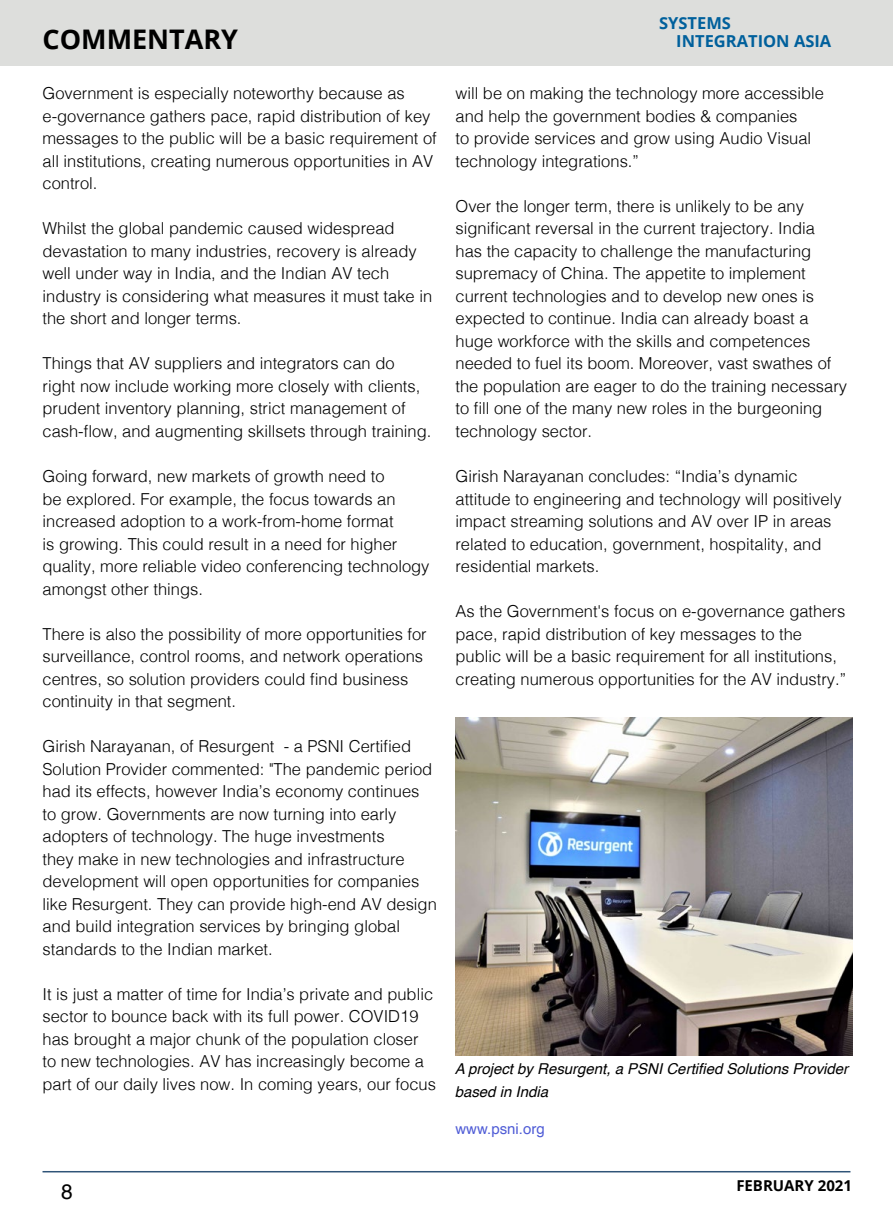
<style>
.page{position:relative;width:893px;height:1212px;background:#fff}
.page>*{position:absolute;margin:0;border:0;box-sizing:border-box;transform-origin:0 0}
.t1{font:700 27px "Open Sans";color:#000}
.t2{font:21px "Helvetica";color:#000}
.t3{font:300 16.5px/22.5px "Helvetica";color:#000}
.t4{font:700 16.5px/18px "Open Sans";color:#00609c}
.t5{font:italic 15px/22.5px "Helvetica";color:#000}
.t6{font:700 15px "Open Sans";color:#000}
.t7{font:15px "Helvetica";color:#4f5cd6}
</style>
<div class="page">
<hr style="left:43px;top:1171px;width:807px;height:1px;background:#2f5478">
<div style="left:0;top:0;width:893px;height:65px;background:#dddedc"></div>
<img style="left:455px;top:718px;width:397px;height:337px">
<h1 class="t1" style="left:43px;top:20px;width:197px">COMMENTARY</h1>
<p class="t3" style="left:43px;top:81px;width:396px">Government is especially noteworthy because as e-governance gathers pace, rapid distribution of key messages to the public will be a basic requirement of all institutions, creating numerous opportunities in AV control.</p>
<p class="t3" style="left:43px;top:216px;width:391px">Whilst the global pandemic caused widespread devastation to many industries, recovery is already well under way in India, and the Indian AV tech industry is considering what measures it must take in the short and longer terms.</p>
<p class="t3" style="left:43px;top:351px;width:390px">Things that AV suppliers and integrators can do right now include working more closely with clients, prudent inventory planning, strict management of cash-flow, and augmenting skillsets through training.</p>
<p class="t3" style="left:43px;top:464px;width:388px">Going forward, new markets of growth need to<br>be explored. For example, the focus towards an increased adoption to a work-from-home format<br>is growing. This could result in a need for higher quality, more reliable video conferencing technology amongst other things.</p>
<p class="t3" style="left:43px;top:621px;width:386px">There is also the possibility of more opportunities for surveillance, control rooms, and network operations centres, so solution providers could find business continuity in that segment.</p>
<p class="t3" style="left:43px;top:734px;width:396px">Girish Narayanan, of Resurgent - a PSNI Certified Solution Provider commented: "The pandemic period had its effects, however India’s economy continues to grow. Governments are now turning into early adopters of technology. The huge investments<br>they make in new technologies and infrastructure development will open opportunities for companies like Resurgent. They can provide high-end AV design and build integration services by bringing global standards to the Indian market.</p>
<p class="t3" style="left:43px;top:981px;width:395px">It is just a matter of time for India’s private and public sector to bounce back with its full power. COVID19 has brought a major chunk of the population closer to new technologies. AV has increasingly become a part of our daily lives now. In coming years, our focus</p>
<p class="t2" style="left:61px;top:1175px;width:13px">8</p>
<p class="t4" style="left:676px;top:14px;width:157px;text-indent:-17px">SYSTEMS<br>INTEGRATION ASIA</p>
<p class="t3" style="left:455px;top:81px;width:370px">will be on making the technology more accessible and help the government bodies &amp; companies<br>to provide services and grow using Audio Visual technology integrations.”</p>
<p class="t3" style="left:455px;top:194px;width:393px">Over the longer term, there is unlikely to be any significant reversal in the current trajectory. India<br>has the capacity to challenge the manufacturing supremacy of China. The appetite to implement current technologies and to develop new ones is expected to continue. India can already boast a huge workforce with the skills and competences needed to fuel its boom. Moreover, vast swathes of the population are eager to do the training necessary to fill one of the many new roles in the burgeoning technology sector.</p>
<p class="t3" style="left:455px;top:464px;width:388px">Girish Narayanan concludes: “India’s dynamic attitude to engineering and technology will positively impact streaming solutions and AV over IP in areas related to education, government, hospitality, and residential markets.</p>
<p class="t3" style="left:455px;top:599px;width:392px">As the Government's focus on e-governance gathers pace, rapid distribution of key messages to the public will be a basic requirement for all institutions, creating numerous opportunities for the AV industry.”</p>
<p class="t5" style="left:455px;top:1058px;width:395px">A project by Resurgent, a PSNI Certified Solutions Provider based in India</p>
<p class="t7" style="left:455px;top:1117px;width:91px">www.psni.org</p>
<p class="t6" style="left:736px;top:1174px;width:117px">FEBRUARY 2021</p>
</div>
